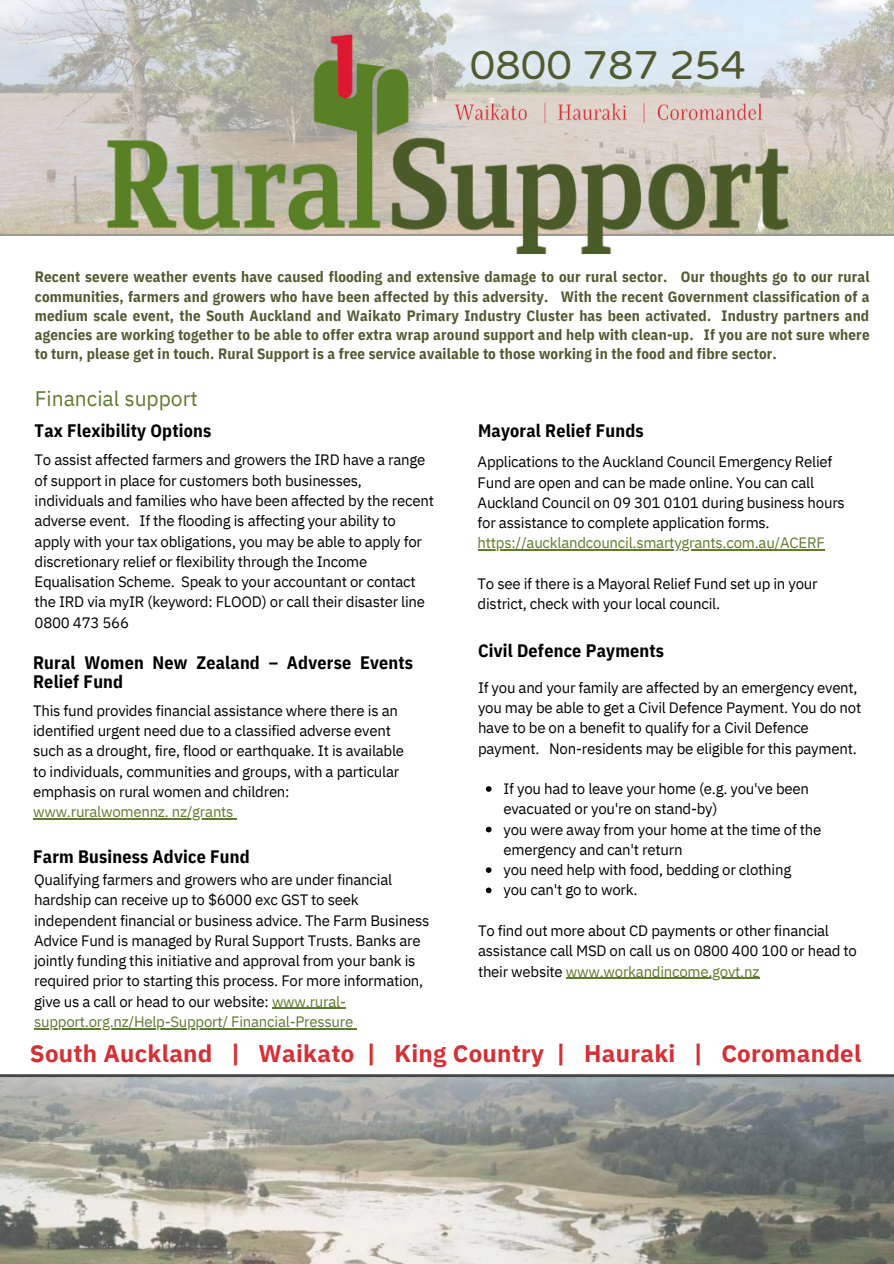
<style>
.page{position:relative;width:894px;height:1264px;background:#fff}
.page>*{position:absolute;margin:0;border:0;box-sizing:border-box;transform-origin:0 0}
.t1{font:40.5px "Varela Round";color:#525a32}
.t2{font:700 24px "IBM Plex Sans";letter-spacing:.01em;color:#d43035}
.t3{font:21px "IBM Plex Sans";color:#5f7b2e}
.t4{font:700 18px/19.2px "IBM Plex Sans Cond";letter-spacing:.01em;color:#000}
.t5{font:15px/20.2px "IBM Plex Sans";letter-spacing:-.015em;color:#000}
.t6{font:700 15px/19.2px "IBM Plex Sans Cond";letter-spacing:.01em;color:#525a32;text-align:justify}
.t7{font:15px "IBM Plex Sans";letter-spacing:-.015em;color:#5f7b2e}
.s1{color:#5f7b2e}
</style>
<div class="page">
<img style="left:0;top:0;width:893px;height:231px">
<svg style="left:0;top:231px;width:893px;height:5px"></svg>
<img style="left:108px;top:34px;width:680px;height:220px">
<img style="left:0;top:1074px;width:893px;height:189px">
<img style="left:447px;top:96px;width:340px;height:33px">
<hr style="left:272px;top:1007px;width:74px;height:2px;background:#5f7b2e">
<hr style="left:34px;top:1028px;width:319px;height:1px;background:#5f7b2e">
<hr style="left:33px;top:818px;width:200px;height:1px;background:#5f7b2e">
<hr style="left:477px;top:549px;width:347px;height:1px;background:#5f7b2e">
<svg style="left:485px;top:786px;width:6px;height:5px"></svg>
<svg style="left:485px;top:826px;width:6px;height:6px"></svg>
<svg style="left:485px;top:867px;width:6px;height:5px"></svg>
<svg style="left:485px;top:887px;width:6px;height:6px"></svg>
<hr style="left:565px;top:977px;width:193px;height:1px;background:#5f7b2e">
<h1 class="t1" style="left:470px;top:42px;width:277px">0800 787 254</h1>
<p class="t6" style="left:35px;top:267px;width:836px">Recent severe weather events have caused flooding and extensive damage to our rural sector. Our thoughts go to our rural communities, farmers and growers who have been affected by this adversity. With the recent Government classification of a medium scale event, the South Auckland and Waikato Primary Industry Cluster has been activated. Industry partners and agencies are working together to be able to offer extra wrap around support and help with clean-up. If you are not sure where to turn, please get in touch. Rural Support is a free service available to those working in the food and fibre sector.</p>
<h3 class="t3" style="left:35px;top:385px;width:164px">Financial support</h3>
<p class="t4" style="left:35px;top:421px;width:178px">Tax Flexibility Options</p>
<p class="t5" style="left:35px;top:449px;width:401px">To assist affected farmers and growers the IRD have a range of support in place for customers both businesses, individuals and families who have been affected by the recent adverse event. If the flooding is affecting your ability to apply with your tax obligations, you may be able to apply for discretionary relief or flexibility through the Income Equalisation Scheme. Speak to your accountant or contact the IRD via myIR (keyword: FLOOD) or call their disaster line 0800 473 566</p>
<p class="t4" style="left:33px;top:652px;width:381px">Rural Women New Zealand – Adverse Events<br>Relief Fund</p>
<p class="t5" style="left:33px;top:700px;width:372px">This fund provides financial assistance where there is an identified urgent need due to a classified adverse event such as a drought, fire, flood or earthquake. It is available to individuals, communities and groups, with a particular emphasis on rural women and children:</p>
<p class="t7" style="left:33px;top:801px;width:202px">www.ruralwomennz. nz/grants</p>
<p class="t4" style="left:33px;top:846px;width:218px">Farm Business Advice Fund</p>
<p class="t5" style="left:34px;top:869px;width:396px">Qualifying farmers and growers who are under financial hardship can receive up to $6000 exc GST to seek independent financial or business advice. The Farm Business Advice Fund is managed by Rural Support Trusts. Banks are jointly funding this initiative and approval from your bank is required prior to starting this process. For more information, give us a call or head to our website: <span class="s1">www.rural&shy;support.org.nz/Help-Support/ Financial-Pressure</span></p>
<p class="t4" style="left:478px;top:421px;width:167px">Mayoral Relief Funds</p>
<p class="t5" style="left:477px;top:451px;width:368px">Applications to the Auckland Council Emergency Relief Fund are open and can be made online. You can call Auckland Council on 09 301 0101 during business hours for assistance to complete application forms.</p>
<p class="t7" style="left:477px;top:533px;width:348px">https://aucklandcouncil.smartygrants.com.au/ACERF</p>
<p class="t5" style="left:477px;top:573px;width:341px">To see if there is a Mayoral Relief Fund set up in your district, check with your local council.</p>
<p class="t4" style="left:478px;top:640px;width:187px">Civil Defence Payments</p>
<p class="t5" style="left:478px;top:677px;width:385px">If you and your family are affected by an emergency event, you may be able to get a Civil Defence Payment. You do not have to be on a benefit to qualify for a Civil Defence payment. Non-residents may be eligible for this payment.</p>
<p class="t5" style="left:503px;top:778px;width:319px">If you had to leave your home (e.g. you've been evacuated or you're on stand-by)<br>you were away from your home at the time of the emergency and can't return<br>you need help with food, bedding or clothing<br>you can't go to work.</p>
<p class="t5" style="left:478px;top:920px;width:380px">To find out more about CD payments or other financial assistance call MSD on call us on 0800 400 100 or head to their website <span class="s1">www.workandincome.govt.nz</span></p>
<h2 class="t2" style="left:30px;top:1037px;width:832px">South Auckland | Waikato | King Country | Hauraki | Coromandel</h2>
</div>
